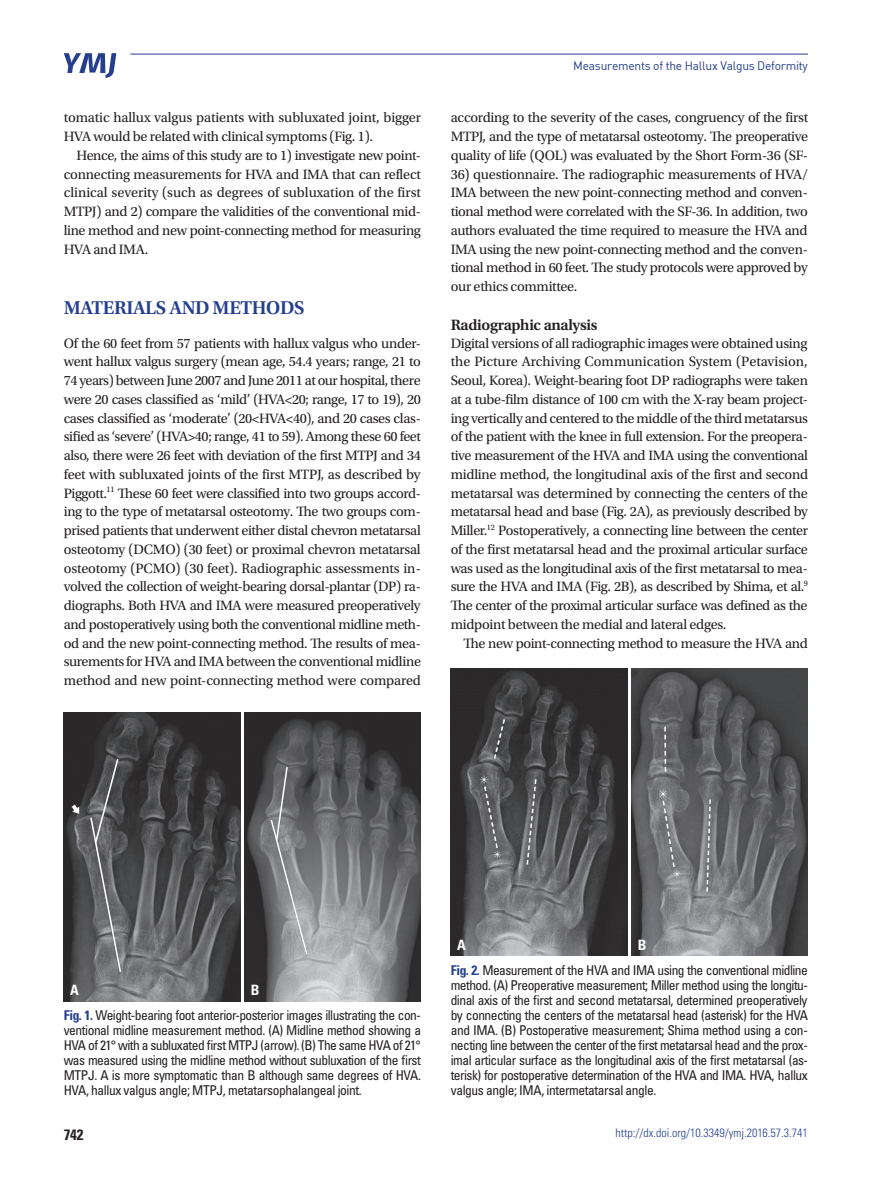
<style>
.page{position:relative;width:893px;height:1191px;background:#fff}
.page>*{position:absolute;margin:0;border:0;box-sizing:border-box;transform-origin:0 0}
.큰제목{font:600 19.5px "Utopia Std";letter-spacing:-.02em;color:#253f8e}
._1_제목{font:600 15.75px "Utopia Std";letter-spacing:-.02em;color:#231f20}
.t1{font:700 condensed 15px "Univers LT Std";color:#231f20}
.본문1{font:14.25px/18.8px "Utopia Std";letter-spacing:-.02em;color:#231f20;text-align:justify}
.본문{font:14.25px/18.8px "Utopia Std";letter-spacing:-.03em;color:#231f20;text-align:justify}
.t2{font:700 condensed 14.25px "Univers LT Std";color:#fff}
.그림제목{font:condensed 13.5px/15px "Univers LT Std";letter-spacing:-.03em;color:#231f20;text-align:justify}
.t3{font:300 condensed 12px "Univers LT Std";color:#253f8e}
.t4{font:12px "Dinreg";letter-spacing:-.02em;color:#253f8e}
.s1{font-weight:700;color:#253f8e}
</style>
<div class="page">
<svg style="left:64px;top:53px;width:52px;height:25px"></svg>
<hr style="left:130px;top:54px;width:678px;height:1px;background:#253f8e">
<img style="left:64px;top:712px;width:176px;height:289px">
<img style="left:244px;top:712px;width:177px;height:289px">
<svg style="left:89px;top:757px;width:33px;height:216px;background:#666669"></svg>
<svg style="left:269px;top:765px;width:40px;height:191px;background:#808184"></svg>
<img style="left:451px;top:668px;width:176px;height:288px">
<img style="left:631px;top:668px;width:177px;height:287px">
<svg style="left:483px;top:785px;width:16px;height:64px"></svg>
<svg style="left:493px;top:717px;width:13px;height:43px"></svg>
<svg style="left:526px;top:778px;width:11px;height:88px"></svg>
<svg style="left:664px;top:726px;width:2px;height:46px"></svg>
<svg style="left:662px;top:799px;width:14px;height:69px"></svg>
<svg style="left:706px;top:798px;width:6px;height:95px"></svg>
<p class="본문1" style="left:64px;top:109px;width:359px">tomatic hallux valgus patients with subluxated joint, bigger<br>HVA would be related with clinical symptoms (Fig. 1).</p>
<p class="본문" style="left:64px;top:146px;width:359px;text-indent:13px">Hence, the aims of this study are to 1) investigate new point&shy;connecting measurements for HVA and IMA that can reflect clinical severity (such as degrees of subluxation of the first MTPJ) and 2) compare the validities of the conventional mid&shy;line method and new point-connecting method for measuring HVA and IMA.</p>
<p class="큰제목" style="left:64px;top:297px;width:242px">MATERIALS AND METHODS</p>
<p class="본문1" style="left:64px;top:334px;width:359px">Of the 60 feet from 57 patients with hallux valgus who under&shy;went hallux valgus surgery (mean age, 54.4 years; range, 21 to 74 years) between June 2007 and June 2011 at our hospital, there were 20 cases classified as ‘mild’ (HVA&lt;20; range, 17 to 19), 20 cases classified as ‘moderate’ (20&lt;HVA&lt;40), and 20 cases clas&shy;sified as ‘severe’ (HVA&gt;40; range, 41 to 59). Among these 60 feet also, there were 26 feet with deviation of the first MTPJ and 34 feet with subluxated joints of the first MTPJ, as described by Piggott.<sup>11</sup> These 60 feet were classified into two groups accord&shy;ing to the type of metatarsal osteotomy. The two groups com&shy;prised patients that underwent either distal chevron metatarsal osteotomy (DCMO) (30 feet) or proximal chevron metatarsal osteotomy (PCMO) (30 feet). Radiographic assessments in&shy;volved the collection of weight-bearing dorsal-plantar (DP) ra&shy;diographs. Both HVA and IMA were measured preoperatively and postoperatively using both the conventional midline meth&shy;od and the new point-connecting method. The results of mea&shy;surements for HVA and IMA between the conventional midline method and new point-connecting method were compared</p>
<p class="t4" style="left:573px;top:58px;width:236px">Measurements of the Hallux Valgus Deformity</p>
<p class="본문1" style="left:451px;top:109px;width:359px">according to the severity of the cases, congruency of the first MTPJ, and the type of metatarsal osteotomy. The preoperative quality of life (QOL) was evaluated by the Short Form-36 (SF-</p>
<p class="본문1" style="left:451px;top:165px;width:359px">36) questionnaire. The radiographic measurements of HVA/ IMA between the new point-connecting method and conven&shy;tional method were correlated with the SF-36. In addition, two authors evaluated the time required to measure the HVA and IMA using the new point-connecting method and the conven&shy;tional method in 60 feet. The study protocols were approved by our ethics committee.</p>
<p class="_1_제목" style="left:451px;top:316px;width:148px">Radiographic analysis</p>
<p class="본문1" style="left:451px;top:334px;width:359px">Digital versions of all radiographic images were obtained using the Picture Archiving Communication System (Petavision, Seoul, Korea). Weight-bearing foot DP radiographs were taken at a tube-film distance of 100 cm with the X-ray beam project&shy;ing vertically and centered to the middle of the third metatarsus of the patient with the knee in full extension. For the preopera&shy;tive measurement of the HVA and IMA using the conventional midline method, the longitudinal axis of the first and second metatarsal was determined by connecting the centers of the metatarsal head and base (Fig. 2A), as previously described by Miller.<sup>12</sup> Postoperatively, a connecting line between the center of the first metatarsal head and the proximal articular surface was used as the longitudinal axis of the first metatarsal to mea&shy;sure the HVA and IMA (Fig. 2B), as described by Shima, et al.<sup>9<br></sup>The center of the proximal articular surface was defined as the midpoint between the medial and lateral edges.</p>
<p class="본문" style="left:463px;top:634px;width:346px">The new point-connecting method to measure the HVA and</p>
<p class="t2" style="left:70px;top:981px;width:10px">A</p>
<p class="t2" style="left:251px;top:981px;width:10px">B</p>
<p class="그림제목" style="left:64px;top:1007px;width:359px"><span class="s1">Fig. 1.</span> Weight-bearing foot anterior-posterior images illustrating the con&shy;ventional midline measurement method. (A) Midline method showing a HVA of 21° with a subluxated first MTPJ (arrow). (B) The same HVA of 21° was measured using the midline method without subluxation of the first MTPJ. A is more symptomatic than B although same degrees of HVA.<br>HVA, hallux valgus angle; MTPJ, metatarsophalangeal joint.</p>
<p class="t2" style="left:457px;top:936px;width:10px">A</p>
<p class="t2" style="left:638px;top:936px;width:10px">B</p>
<p class="그림제목" style="left:451px;top:962px;width:359px"><span class="s1">Fig. 2.</span> Measurement of the HVA and IMA using the conventional midline method. (A) Preoperative measurement; Miller method using the longitu&shy;dinal axis of the first and second metatarsal, determined preoperatively by connecting the centers of the metatarsal head (asterisk) for the HVA and IMA. (B) Postoperative measurement; Shima method using a con&shy;necting line between the center of the first metatarsal head and the prox&shy;imal articular surface as the longitudinal axis of the first metatarsal (as&shy;terisk) for postoperative determination of the HVA and IMA. HVA, hallux valgus angle; IMA, intermetatarsal angle.</p>
<p class="t1" style="left:64px;top:1125px;width:21px">742</p>
<p class="t3" style="left:615px;top:1125px;width:194px">http://dx.doi.org/10.3349/ymj.2016.57.3.741</p>
</div>
